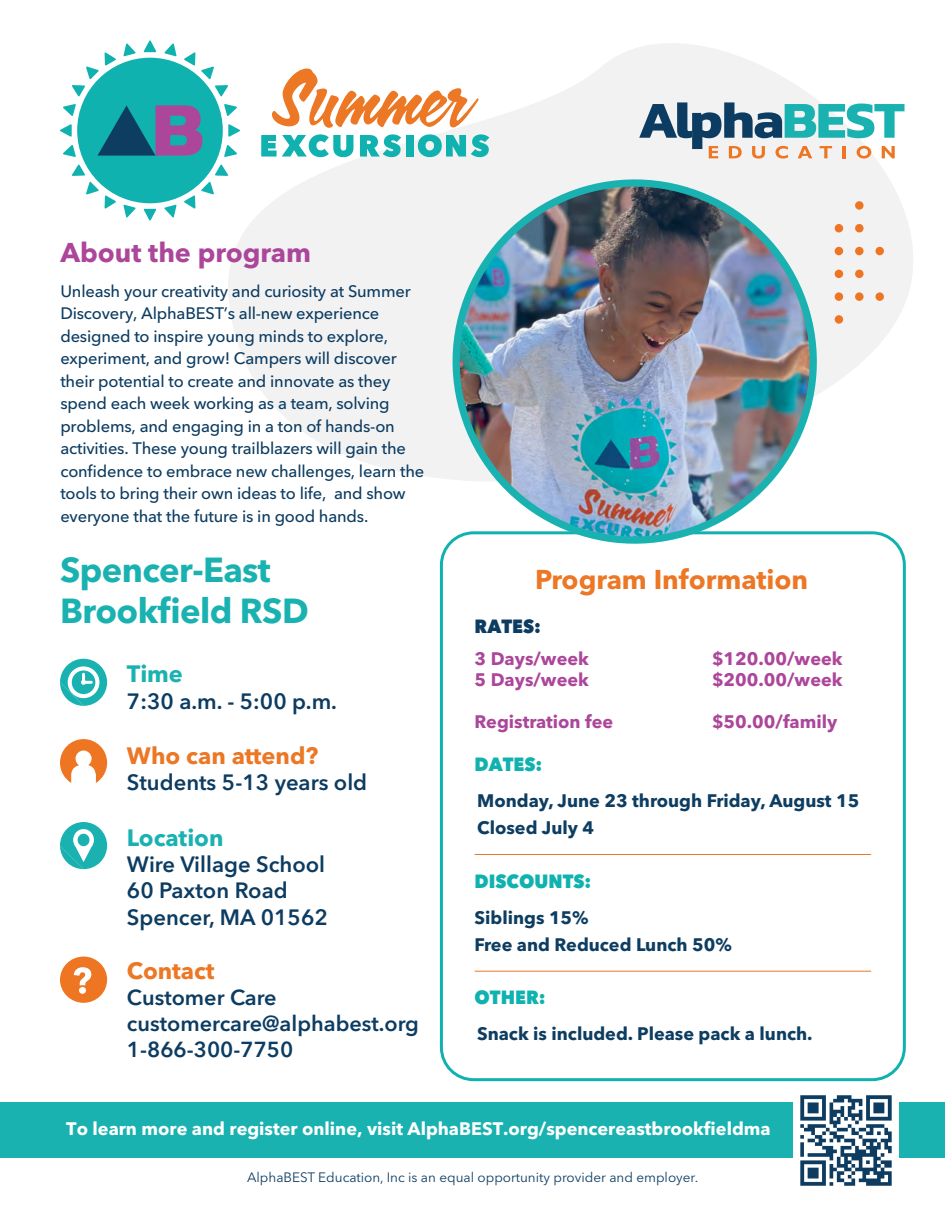
<style>
.page{position:relative;width:945px;height:1215px;background:#fff}
.page>*{position:absolute;margin:0;border:0;box-sizing:border-box;transform-origin:0 0}
.t1{font:700 34.5px/41.4px "Avenir Next LT Pro";letter-spacing:-.015em;color:#1ab2b1}
.t2{font:700 27px "Avenir Next LT Pro";color:#ec7725}
.t3{font:700 27px "Avenir Next LT Pro";color:#ac469a}
.t4{font:700 23.55px "Avenir Next LT Pro";color:#ec7725}
.t5{font:700 23.55px "Avenir Next LT Pro";color:#1ab2b1}
.t6{font:600 22.05px/26.4px "Avenir Next LT Pro";color:#0c3c61}
.t7{font:600 21.6px/26px "Avenir Next LT Pro";color:#0c3c61}
.t8{font:800 19.05px "Avenir Next LT Pro";color:#10b2b0;scale:.95 1}
.t9{font:800 19.05px "Avenir Next LT Pro";color:#0c3c61;scale:.95 1}
.t10{font:700 18px/27px "Avenir Next LT Pro";color:#0d3d61}
.t11{font:700 18px "Avenir Next LT Pro";color:#ac469a}
.t12{font:700 18px "Avenir Next LT Pro";color:#fff}
.t13{font:500 16.5px/22.5px "Avenir Next LT Pro";letter-spacing:-.01em;color:#0c3c61}
.t14{font:13.5px "Avenir Next LT Pro";color:#0e3d61}
</style>
<div class="page">
<div style="left:440px;top:531px;width:466px;height:550px;border:3px solid #10b2b0;border-radius:32px"></div>
<div style="left:0;top:1102px;width:945px;height:55px;background:#1ab2b1"></div>
<svg style="left:228px;top:43px;width:685px;height:435px;fill:#f2f2f3"></svg>
<svg style="left:60px;top:40px;width:180px;height:181px"></svg>
<svg style="left:418px;top:134px;width:71px;height:23px"></svg>
<div style="left:406px;top:135px;width:8px;height:22px;background:#10b2b0"></div>
<svg style="left:360px;top:134px;width:41px;height:23px"></svg>
<svg style="left:261px;top:134px;width:92px;height:23px"></svg>
<svg style="left:272px;top:69px;width:207px;height:59px"></svg>
<svg style="left:639px;top:102px;width:265px;height:57px"></svg>
<img style="left:436px;top:162px;width:398px;height:399px">
<div style="left:855px;top:201px;width:9px;height:9px;background:#ee7623;border-radius:50%"></div>
<div style="left:835px;top:224px;width:8px;height:8px;background:#ee7623;border-radius:50%"></div>
<div style="left:855px;top:224px;width:9px;height:8px;background:#ee7623;border-radius:50%"></div>
<div style="left:835px;top:247px;width:8px;height:8px;background:#ee7623;border-radius:50%"></div>
<div style="left:855px;top:247px;width:9px;height:8px;background:#ee7623;border-radius:50%"></div>
<div style="left:875px;top:247px;width:9px;height:8px;background:#ee7623;border-radius:50%"></div>
<div style="left:835px;top:270px;width:8px;height:8px;background:#ee7623;border-radius:50%"></div>
<div style="left:855px;top:270px;width:9px;height:8px;background:#ee7623;border-radius:50%"></div>
<div style="left:835px;top:292px;width:8px;height:9px;background:#ee7623;border-radius:50%"></div>
<div style="left:855px;top:292px;width:9px;height:9px;background:#ee7623;border-radius:50%"></div>
<div style="left:875px;top:292px;width:9px;height:9px;background:#ee7623;border-radius:50%"></div>
<div style="left:835px;top:315px;width:8px;height:9px;background:#ee7623;border-radius:50%"></div>
<hr style="left:475px;top:854px;width:396px;height:1px;background:#ec7725">
<hr style="left:475px;top:971px;width:396px;height:1px;background:#ec7725">
<div style="left:60px;top:957px;width:47px;height:46px;background:#ee7623;border-radius:50%"></div>
<svg style="left:74px;top:967px;width:17px;height:27px"></svg>
<svg style="left:60px;top:822px;width:47px;height:47px"></svg>
<svg style="left:60px;top:739px;width:47px;height:44px"></svg>
<svg style="left:60px;top:659px;width:47px;height:47px"></svg>
<img style="left:794px;top:1095px;width:104px;height:91px">
<h2 class="t3" style="left:60px;top:236px;width:252px">About the program</h2>
<p class="t13" style="left:60px;top:280px;width:366px">Unleash your creativity and curiosity at Summer Discovery, AlphaBEST’s all-new experience designed to inspire young minds to explore, experiment, and grow! Campers will discover their potential to create and innovate as they spend each week working as a team, solving problems, and engaging in a ton of hands-on activities. These young trailblazers will gain the confidence to embrace new challenges, learn the tools to bring their own ideas to life, and show everyone that the future is in good hands.</p>
<h1 class="t1" style="left:60px;top:549px;width:250px">Spencer-East<br>Brookfield RSD</h1>
<h3 class="t5" style="left:127px;top:660px;width:58px">Time</h3>
<h3 class="t6" style="left:127px;top:688px;width:212px">7:30 a.m. - 5:00 p.m.</h3>
<h3 class="t4" style="left:127px;top:741px;width:193px">Who can attend?</h3>
<h3 class="t6" style="left:127px;top:769px;width:242px">Students 5-13 years old</h3>
<h3 class="t5" style="left:127px;top:823px;width:98px">Location</h3>
<h3 class="t6" style="left:127px;top:851px;width:202px">Wire Village School<br>60 Paxton Road<br>Spencer, MA 01562</h3>
<h3 class="t4" style="left:127px;top:957px;width:89px">Contact</h3>
<h3 class="t7" style="left:127px;top:985px;width:294px">Customer Care customercare@alphabest.org<br>1-866-300-7750</h3>
<h2 class="t2" style="left:535px;top:563px;width:274px">Program Information</h2>
<p class="t9" style="left:475px;top:614px;width:71px">RATES:</p>
<p class="t11" style="left:475px;top:648px;width:116px">3 Days/week</p>
<p class="t11" style="left:712px;top:648px;width:132px">$120.00/week</p>
<p class="t11" style="left:475px;top:669px;width:116px">5 Days/week</p>
<p class="t11" style="left:712px;top:669px;width:132px">$200.00/week</p>
<p class="t11" style="left:475px;top:711px;width:140px">Registration fee</p>
<p class="t11" style="left:712px;top:711px;width:127px">$50.00/family</p>
<p class="t8" style="left:475px;top:753px;width:73px">DATES:</p>
<p class="t10" style="left:477px;top:788px;width:384px">Monday, June 23 through Friday, August 15<br>Closed July 4</p>
<p class="t8" style="left:475px;top:869px;width:124px">DISCOUNTS:</p>
<p class="t10" style="left:475px;top:904px;width:259px">Siblings 15%<br>Free and Reduced Lunch 50%</p>
<p class="t8" style="left:475px;top:986px;width:76px">OTHER:</p>
<p class="t10" style="left:477px;top:1021px;width:337px">Snack is included. Please pack a lunch.</p>
<p class="t12" style="left:66px;top:1117px;width:706px">To learn more and register online, visit AlphaBEST.org/spencereastbrookfieldma</p>
<p class="t14" style="left:247px;top:1169px;width:453px">AlphaBEST Education, Inc is an equal opportunity provider and employer.</p>
</div>
